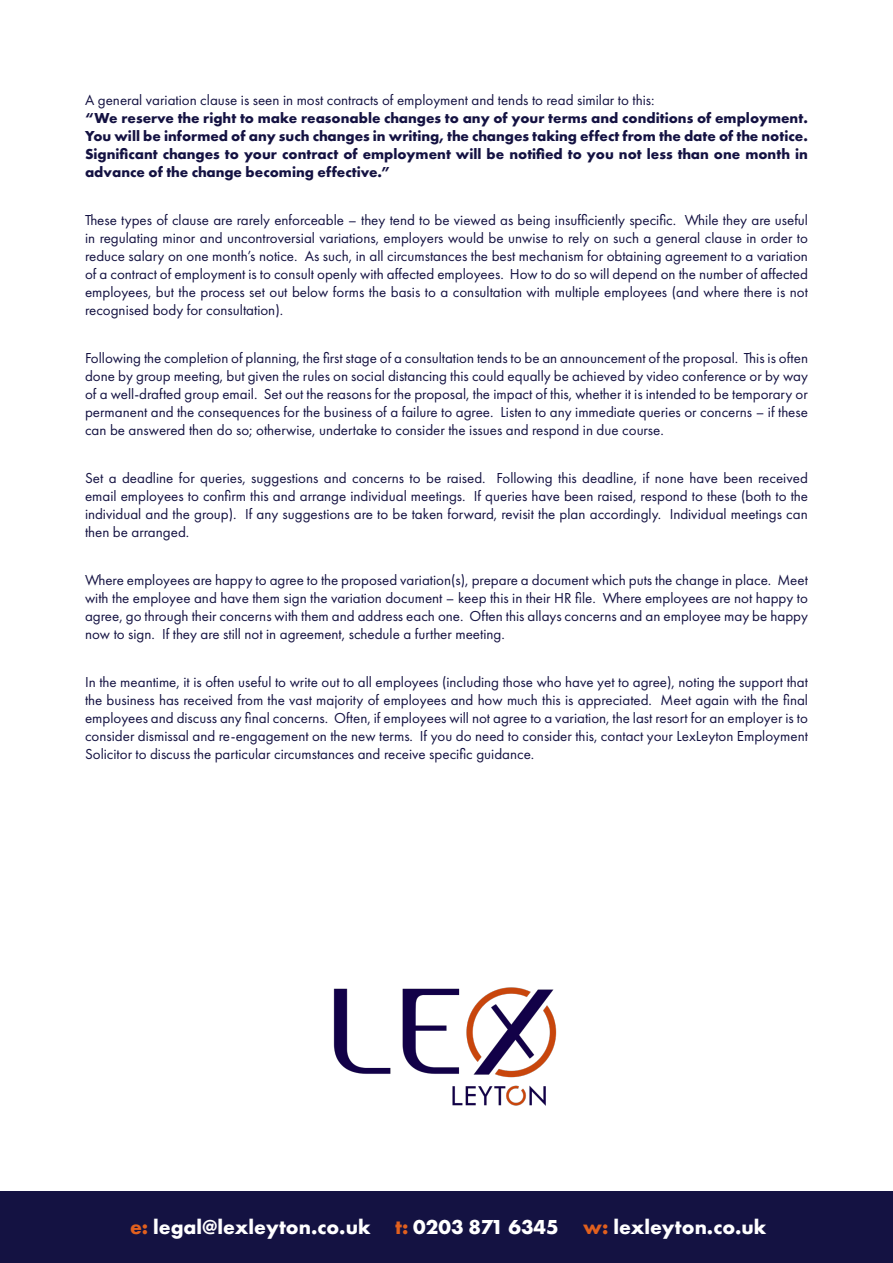
<style>
.page{position:relative;width:893px;height:1263px;background:#fff}
.page>*{position:absolute;margin:0;border:0;box-sizing:border-box;transform-origin:0 0}
.t1{font:700 21px "Futura PT";color:#fff}
.t2{font:15px/18px "Futura PT";color:#141242;text-align:justify}
.t3{font:700 15px/18px "Futura PT";color:#141242;text-align:justify}
.s1{color:#e1601e}
</style>
<div class="page">
<div style="left:0;top:1191px;width:893px;height:72px;background:#141242"></div>
<img style="left:333px;top:987px;width:224px;height:119px">
<p class="t2" style="left:85px;top:91px;width:571px">A general variation clause is seen in most contracts of employment and tends to read similar to this:</p>
<p class="t3" style="left:85px;top:109px;width:724px">“We reserve the right to make reasonable changes to any of your terms and conditions of employment.<br>You will be informed of any such changes in writing, the changes taking effect from the date of the notice.<br>Significant changes to your contract of employment will be notified to you not less than one month in advance of the change becoming effective.”</p>
<p class="t2" style="left:85px;top:211px;width:724px">These types of clause are rarely enforceable – they tend to be viewed as being insufficiently specific. While they are useful in regulating minor and uncontroversial variations, employers would be unwise to rely on such a general clause in order to reduce salary on one month’s notice. As such, in all circumstances the best mechanism for obtaining agreement to a variation of a contract of employment is to consult openly with affected employees. How to do so will depend on the number of affected employees, but the process set out below forms the basis to a consultation with multiple employees (and where there is not recognised body for consultation).</p>
<p class="t2" style="left:85px;top:349px;width:724px">Following the completion of planning, the first stage of a consultation tends to be an announcement of the proposal. This is often done by group meeting, but given the rules on social distancing this could equally be achieved by video conference or by way of a well-drafted group email. Set out the reasons for the proposal, the impact of this, whether it is intended to be temporary or permanent and the consequences for the business of a failure to agree. Listen to any immediate queries or concerns – if these can be answered then do so; otherwise, undertake to consider the issues and respond in due course.</p>
<p class="t2" style="left:85px;top:469px;width:724px">Set a deadline for queries, suggestions and concerns to be raised. Following this deadline, if none have been received email employees to confirm this and arrange individual meetings. If queries have been raised, respond to these (both to the individual and the group). If any suggestions are to be taken forward, revisit the plan accordingly. Individual meetings can then be arranged.</p>
<p class="t2" style="left:85px;top:571px;width:724px">Where employees are happy to agree to the proposed variation(s), prepare a document which puts the change in place. Meet with the employee and have them sign the variation document – keep this in their HR file. Where employees are not happy to agree, go through their concerns with them and address each one. Often this allays concerns and an employee may be happy now to sign. If they are still not in agreement, schedule a further meeting.</p>
<p class="t2" style="left:85px;top:673px;width:724px">In the meantime, it is often useful to write out to all employees (including those who have yet to agree), noting the support that the business has received from the vast majority of employees and how much this is appreciated. Meet again with the final employees and discuss any final concerns. Often, if employees will not agree to a variation, the last resort for an employer is to consider dismissal and re-engagement on the new terms. If you do need to consider this, contact your LexLeyton Employment Solicitor to discuss the particular circumstances and receive specific guidance.</p>
<p class="t1" style="left:130px;top:1213px;width:638px"><span class="s1">e:</span> legal@lexleyton.co.uk <span class="s1">t:</span> 0203 871 6345 <span class="s1">w:</span> lexleyton.co.uk</p>
</div>
